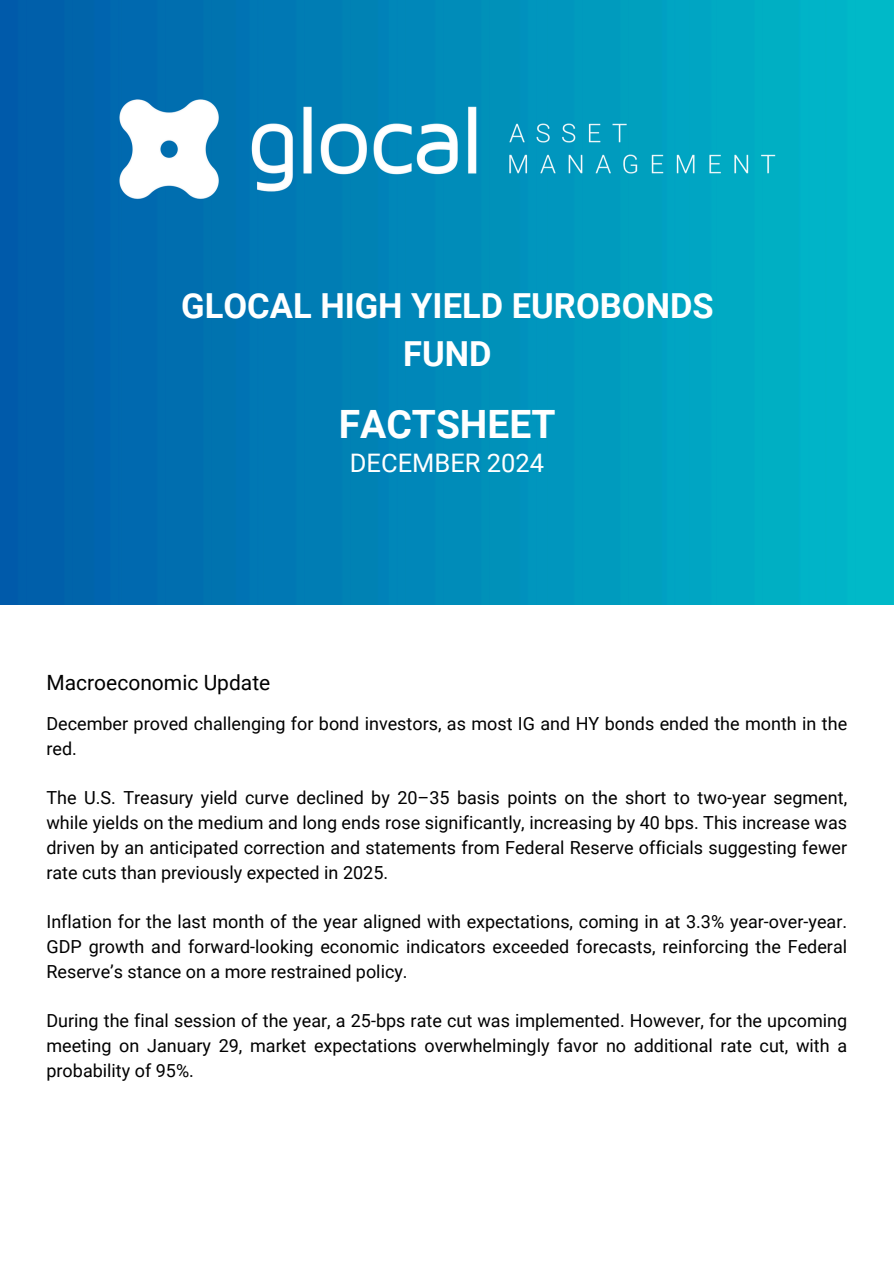
<style>
.page{position:relative;width:894px;height:1264px;background:#fff}
.page>*{position:absolute;margin:0;border:0;box-sizing:border-box;transform-origin:0 0}
.t1{font:700 39px "Roboto";color:#fff}
.t2{font:700 34.5px/47.2px "Roboto";color:#fff;text-align:center}
.t3{font:25.5px "Roboto";color:#fff}
.t4{font:21px "Roboto";color:#000}
.t5{font:18px/24.8px "Roboto";color:#000;text-align:justify}
</style>
<div class="page">
<img style="left:0;top:584px;width:893px;height:20px">
<img style="left:0;top:392px;width:893px;height:192px">
<img style="left:0;top:0;width:893px;height:392px">
<p class="t2" style="left:181px;top:283px;width:534px">GLOCAL HIGH YIELD EUROBONDS<br>FUND</p>
<h4 class="t1" style="left:338px;top:402px;width:218px">FACTSHEET</h4>
<p class="t3" style="left:350px;top:449px;width:196px">DECEMBER 2024</p>
<h3 class="t4" style="left:46px;top:670px;width:225px">Macroeconomic Update</h3>
<p class="t5" style="left:46px;top:711px;width:802px">December proved challenging for bond investors, as most IG and HY bonds ended the month in the red.</p>
<h2 class="t5" style="left:46px;top:785px;width:802px">The U.S. Treasury yield curve declined by 20–35 basis points on the short to two-year segment, while yields on the medium and long ends rose significantly, increasing by 40 bps. This increase was driven by an anticipated correction and statements from Federal Reserve officials suggesting fewer rate cuts than previously expected in 2025.</h2>
<p class="t5" style="left:46px;top:909px;width:802px">Inflation for the last month of the year aligned with expectations, coming in at 3.3% year-over-year.<br>GDP growth and forward-looking economic indicators exceeded forecasts, reinforcing the Federal Reserve’s stance on a more restrained policy.</p>
<h1 class="t5" style="left:46px;top:1008px;width:802px">During the final session of the year, a 25-bps rate cut was implemented. However, for the upcoming meeting on January 29, market expectations overwhelmingly favor no additional rate cut, with a probability of 95%.</h1>
</div>
